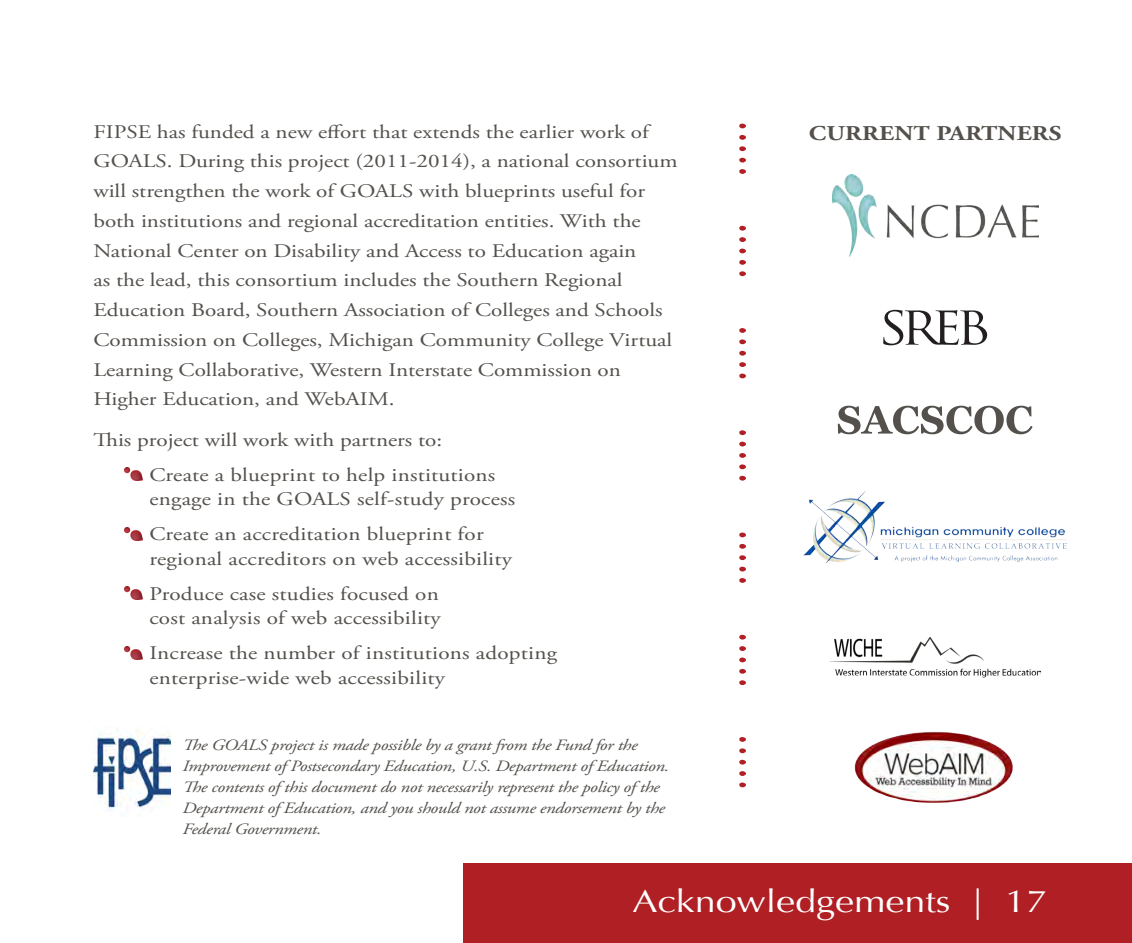
<style>
.page{position:relative;width:1132px;height:943px;background:#fff}
.page>*{position:absolute;margin:0;border:0;box-sizing:border-box;transform-origin:0 0}
.t1{font:31.5px "Optima";color:#fff;scale:1.2 1}
.Sidebar{font:700 21px "Adobe Garamond Pro";letter-spacing:.01em;color:#54514d;scale:1.2 1}
.General{font:19.25px/29.8px "Adobe Garamond Pro";color:#54514d;scale:1.2 1}
.Acknowledgements_lis{font:19.25px/24.5px "Adobe Garamond Pro";letter-spacing:.01em;color:#54514d;scale:1.2 1}
.Sidebar-2{font:italic 15.75px/21px "Adobe Garamond Pro";letter-spacing:-.02em;color:#54514d;scale:1.2 1}
</style>
<div class="page">
<img style="left:93px;top:731px;width:77px;height:78px">
<svg style="left:739px;top:123px;width:7px;height:6px"></svg>
<svg style="left:739px;top:135px;width:7px;height:5px"></svg>
<svg style="left:739px;top:146px;width:7px;height:5px"></svg>
<svg style="left:739px;top:157px;width:7px;height:6px"></svg>
<svg style="left:739px;top:169px;width:7px;height:5px"></svg>
<svg style="left:739px;top:226px;width:7px;height:5px"></svg>
<svg style="left:739px;top:237px;width:7px;height:5px"></svg>
<svg style="left:739px;top:248px;width:7px;height:6px"></svg>
<svg style="left:739px;top:260px;width:7px;height:5px"></svg>
<svg style="left:739px;top:271px;width:7px;height:5px"></svg>
<svg style="left:739px;top:328px;width:7px;height:5px"></svg>
<svg style="left:739px;top:339px;width:7px;height:5px"></svg>
<svg style="left:739px;top:350px;width:7px;height:6px"></svg>
<svg style="left:739px;top:362px;width:7px;height:5px"></svg>
<svg style="left:739px;top:373px;width:7px;height:6px"></svg>
<svg style="left:739px;top:430px;width:7px;height:5px"></svg>
<svg style="left:739px;top:441px;width:7px;height:6px"></svg>
<svg style="left:739px;top:453px;width:7px;height:5px"></svg>
<svg style="left:739px;top:464px;width:7px;height:5px"></svg>
<svg style="left:739px;top:475px;width:7px;height:6px"></svg>
<svg style="left:739px;top:532px;width:7px;height:5px"></svg>
<svg style="left:739px;top:544px;width:7px;height:5px"></svg>
<svg style="left:739px;top:555px;width:7px;height:5px"></svg>
<svg style="left:739px;top:566px;width:7px;height:6px"></svg>
<svg style="left:739px;top:578px;width:7px;height:5px"></svg>
<svg style="left:739px;top:737px;width:7px;height:5px"></svg>
<svg style="left:739px;top:748px;width:7px;height:5px"></svg>
<svg style="left:739px;top:759px;width:7px;height:6px"></svg>
<svg style="left:739px;top:771px;width:7px;height:5px"></svg>
<svg style="left:739px;top:782px;width:7px;height:5px"></svg>
<svg style="left:739px;top:634px;width:7px;height:6px"></svg>
<svg style="left:739px;top:646px;width:7px;height:5px"></svg>
<svg style="left:739px;top:657px;width:7px;height:5px"></svg>
<svg style="left:739px;top:669px;width:7px;height:5px"></svg>
<svg style="left:739px;top:680px;width:7px;height:5px"></svg>
<img style="left:125px;top:468px;width:17px;height:13px">
<img style="left:125px;top:527px;width:17px;height:13px">
<img style="left:125px;top:587px;width:17px;height:13px">
<img style="left:125px;top:646px;width:17px;height:13px">
<img style="left:832px;top:175px;width:206px;height:81px">
<svg style="left:883px;top:310px;width:104px;height:35px"></svg>
<div style="left:463px;top:863px;width:669px;height:80px;background:#af1f24"></div>
<svg style="left:838px;top:406px;width:195px;height:28px"></svg>
<img style="left:804px;top:491px;width:262px;height:72px">
<img style="left:829px;top:637px;width:212px;height:41px">
<img style="left:855px;top:732px;width:158px;height:71px">
<p class="General" style="left:93px;top:117px;width:488px">FIPSE has funded a new effort that extends the earlier work of GOALS. During this project (2011-2014), a national consortium will strengthen the work of GOALS with blueprints useful for both institutions and regional accreditation entities. With the National Center on Disability and Access to Education again<br>as the lead, this consortium includes the Southern Regional Education Board, Southern Association of Colleges and Schools Commission on Colleges, Michigan Community College Virtual Learning Collaborative, Western Interstate Commission on Higher Education, and WebAIM.</p>
<p class="General" style="left:93px;top:425px;width:292px">This project will work with partners to:</p>
<p class="Acknowledgements_lis" style="left:149px;top:463px;width:306px">Create a blueprint to help institutions engage in the GOALS self-study process</p>
<p class="Acknowledgements_lis" style="left:149px;top:522px;width:304px">Create an accreditation blueprint for regional accreditors on web accessibility</p>
<p class="Acknowledgements_lis" style="left:149px;top:582px;width:244px">Produce case studies focused on cost analysis of web accessibility</p>
<p class="Acknowledgements_lis" style="left:149px;top:641px;width:341px">Increase the number of institutions adopting enterprise-wide web accessibility</p>
<p class="Sidebar-2" style="left:182px;top:735px;width:407px">The GOALS project is made possible by a grant from the Fund for the Improvement of Postsecondary Education, U.S. Department of Education.<br>The contents of this document do not necessarily represent the policy of the Department of Education, and you should not assume endorsement by the Federal Government.</p>
<p class="Sidebar" style="left:809px;top:121px;width:212px">CURRENT PARTNERS</p>
<h1 class="t1" style="left:632px;top:883px;width:347px">Acknowledgements | 17</h1>
</div>
